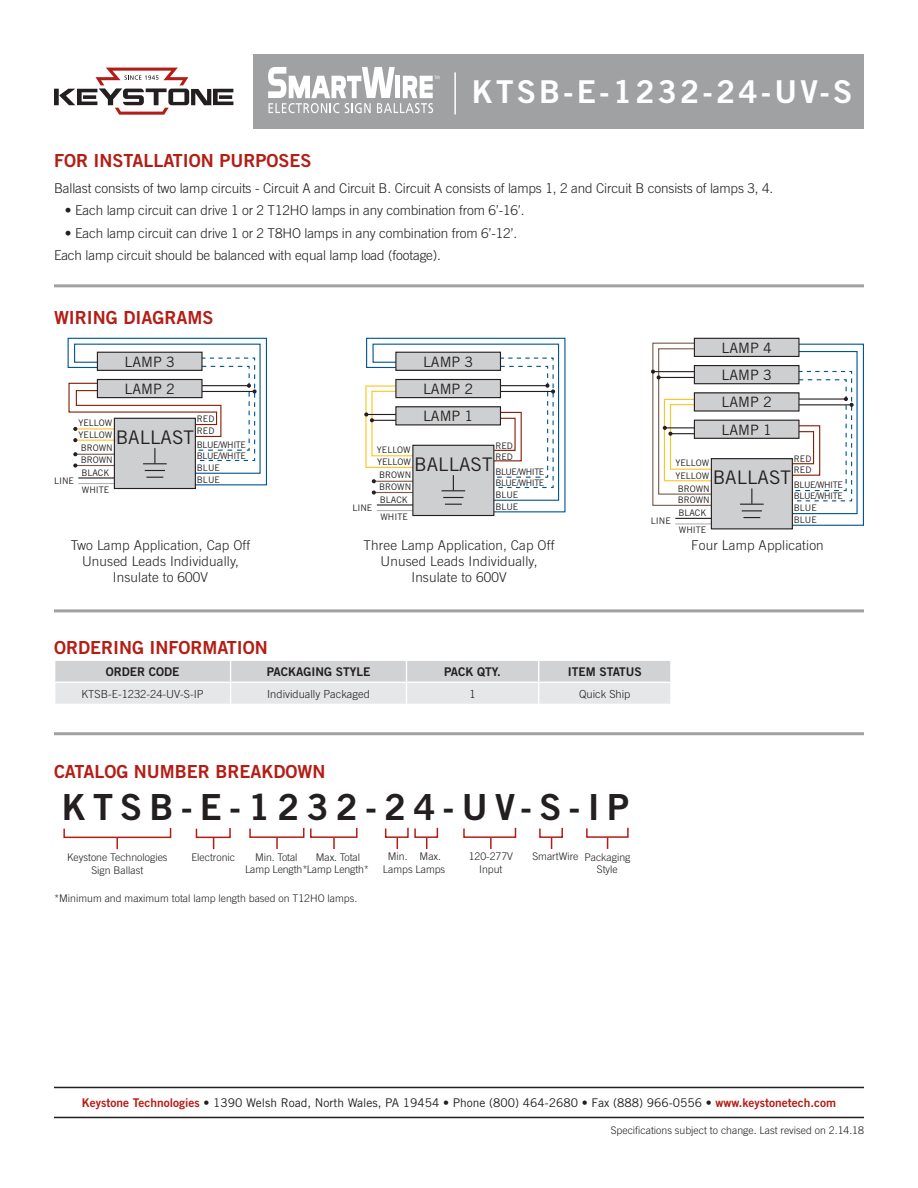
<style>
.page{position:relative;width:918px;height:1188px;background:#fff}
.page>*{position:absolute;margin:0;border:0;box-sizing:border-box;transform-origin:0 0}
.t1{font:36px "Trade Gothic Bold Two";letter-spacing:.2em;color:#231f20}
.t2{font:31.5px "Trade Gothic Bold Two";letter-spacing:.1em;color:#fff}
.t3{font:18.75px "Trade Gothic";color:#231f20}
.t4{font:18px "Trade Gothic Bold Two";color:#b41d15}
.t5{font:14.25px "Trade Gothic";color:#231f20}
.t6{font:300 13.5px "Trade Gothic";letter-spacing:-.01em;color:#231f20}
.t7{font:300 13.5px/16.2px "Trade Gothic";letter-spacing:.01em;color:#231f20;text-align:center}
.t8{font:12px "Trade Gothic";color:#231f20}
.t9{font:12px "Trade Gothic Bold Two";color:#231f20}
.t10{font:300 11.1px "Trade Gothic";color:#231f20}
.t11{font:300 10.5px/12.6px "Trade Gothic";color:#231f20}
.t12{font:9px "Trade Gothic";color:#231f20}
.t13{font:9px "Trade Gothic";letter-spacing:-.05em;color:#231f20}
.s1{font-family:"Trade Gothic Bold Two";color:#b41d15}
.s2{font-family:"Trade Gothic Bold Two"}
</style>
<div class="page">
<hr style="left:54px;top:1117px;width:810px;height:1px;background:#231f20">
<hr style="left:54px;top:1087px;width:810px;height:1px;background:#231f20">
<svg style="left:55px;top:660px;width:616px;height:44px;background:#dddee0"></svg>
<hr style="left:670px;top:683px;width:2px;height:21px;background:#fff">
<hr style="left:54px;top:732px;width:810px;height:3px;background:#a0a1a3">
<hr style="left:54px;top:609px;width:810px;height:3px;background:#a0a1a3">
<hr style="left:54px;top:284px;width:810px;height:3px;background:#a0a1a3">
<svg style="left:63px;top:828px;width:109px;height:21px"></svg>
<svg style="left:195px;top:828px;width:36px;height:21px"></svg>
<svg style="left:586px;top:827px;width:43px;height:22px"></svg>
<svg style="left:249px;top:827px;width:109px;height:22px"></svg>
<svg style="left:384px;top:827px;width:55px;height:22px"></svg>
<svg style="left:463px;top:827px;width:54px;height:22px"></svg>
<svg style="left:539px;top:827px;width:24px;height:22px"></svg>
<div style="left:114px;top:418px;width:82px;height:71px;border:1px solid #231f20"></div>
<svg style="left:67px;top:337px;width:200px;height:149px"></svg>
<div style="left:97px;top:380px;width:105px;height:18px;background:#cecfd1"></div>
<div style="left:97px;top:379px;width:106px;height:19px;border:1px solid #231f20"></div>
<div style="left:97px;top:352px;width:105px;height:18px;background:#cecfd1"></div>
<div style="left:97px;top:352px;width:106px;height:19px;border:1px solid #231f20"></div>
<div style="left:412px;top:445px;width:82px;height:71px;border:1px solid #231f20"></div>
<svg style="left:364px;top:337px;width:202px;height:176px"></svg>
<div style="left:396px;top:380px;width:104px;height:18px;background:#cecfd1"></div>
<div style="left:395px;top:379px;width:106px;height:19px;border:1px solid #231f20"></div>
<div style="left:396px;top:352px;width:104px;height:18px;background:#cecfd1"></div>
<div style="left:395px;top:352px;width:106px;height:19px;border:1px solid #231f20"></div>
<hr style="left:675px;top:518px;width:66px;height:1px;background:#231f20">
<hr style="left:675px;top:523px;width:66px;height:1px;background:#b2b3b7">
<div style="left:694px;top:338px;width:105px;height:18px;background:#cecfd1"></div>
<div style="left:694px;top:338px;width:106px;height:19px;border:1px solid #231f20"></div>
<div style="left:694px;top:420px;width:105px;height:18px;background:#cecfd1"></div>
<div style="left:694px;top:420px;width:106px;height:19px;border:1px solid #231f20"></div>
<div style="left:711px;top:459px;width:81px;height:70px;background:#cecfd1"></div>
<div style="left:711px;top:458px;width:82px;height:71px;border:1px solid #231f20"></div>
<svg style="left:743px;top:517px;width:17px;height:1px"></svg>
<svg style="left:651px;top:342px;width:113px;height:169px"></svg>
<svg style="left:782px;top:343px;width:82px;height:183px"></svg>
<div style="left:694px;top:393px;width:105px;height:18px;background:#cecfd1"></div>
<div style="left:694px;top:392px;width:106px;height:20px;border:1px solid #231f20"></div>
<div style="left:694px;top:366px;width:105px;height:18px;background:#cecfd1"></div>
<div style="left:694px;top:365px;width:106px;height:19px;border:1px solid #231f20"></div>
<svg style="left:54px;top:68px;width:179px;height:47px"></svg>
<div style="left:254px;top:54px;width:610px;height:74px;background:#a0a1a3"></div>
<svg style="left:268px;top:67px;width:171px;height:46px"></svg>
<hr style="left:454px;top:72px;width:2px;height:42px;background:#fff">
<p class="t4" style="left:54px;top:149px;width:259px">FOR INSTALLATION PURPOSES</p>
<p class="t2" style="left:472px;top:73px;width:382px">KTSB-E-1232-24-UV-S</p>
<p class="t6" style="left:54px;top:180px;width:721px">Ballast consists of two lamp circuits - Circuit A and Circuit B. Circuit A consists of lamps 1, 2 and Circuit B consists of lamps 3, 4.</p>
<p class="t6" style="left:65px;top:203px;width:461px">• Each lamp circuit can drive 1 or 2 T12HO lamps in any combination from 6’-16’.</p>
<p class="t6" style="left:65px;top:225px;width:454px">• Each lamp circuit can drive 1 or 2 T8HO lamps in any combination from 6’-12’.</p>
<p class="t6" style="left:54px;top:248px;width:389px">Each lamp circuit should be balanced with equal lamp load (footage).</p>
<p class="t4" style="left:54px;top:307px;width:161px">WIRING DIAGRAMS</p>
<p class="t5" style="left:722px;top:339px;width:52px">LAMP 4</p>
<p class="t5" style="left:125px;top:353px;width:52px">LAMP 3</p>
<p class="t5" style="left:423px;top:353px;width:52px">LAMP 3</p>
<p class="t5" style="left:722px;top:366px;width:52px">LAMP 3</p>
<p class="t5" style="left:125px;top:380px;width:52px">LAMP 2</p>
<p class="t5" style="left:423px;top:380px;width:52px">LAMP 2</p>
<p class="t5" style="left:722px;top:394px;width:52px">LAMP 2</p>
<p class="t12" style="left:197px;top:413px;width:19px">RED</p>
<p class="t12" style="left:197px;top:426px;width:19px">RED</p>
<p class="t12" style="left:78px;top:417px;width:35px">YELLOW</p>
<p class="t12" style="left:79px;top:430px;width:35px">YELLOW</p>
<p class="t3" style="left:116px;top:426px;width:80px">BALLAST</p>
<p class="t13" style="left:197px;top:439px;width:50px">BLUE/WHITE</p>
<p class="t13" style="left:197px;top:450px;width:50px">BLUE/WHITE</p>
<p class="t12" style="left:81px;top:443px;width:34px">BROWN</p>
<p class="t12" style="left:81px;top:454px;width:34px">BROWN</p>
<p class="t12" style="left:197px;top:462px;width:25px">BLUE</p>
<p class="t12" style="left:197px;top:474px;width:25px">BLUE</p>
<p class="t12" style="left:81px;top:467px;width:30px">BLACK</p>
<p class="t12" style="left:54px;top:475px;width:21px">LINE</p>
<p class="t12" style="left:82px;top:484px;width:29px">WHITE</p>
<p class="t5" style="left:423px;top:408px;width:52px">LAMP 1</p>
<p class="t3" style="left:414px;top:453px;width:80px">BALLAST</p>
<p class="t12" style="left:495px;top:440px;width:19px">RED</p>
<p class="t12" style="left:495px;top:451px;width:19px">RED</p>
<p class="t12" style="left:377px;top:444px;width:35px">YELLOW</p>
<p class="t12" style="left:377px;top:457px;width:35px">YELLOW</p>
<p class="t13" style="left:495px;top:466px;width:50px">BLUE/WHITE</p>
<p class="t13" style="left:495px;top:477px;width:50px">BLUE/WHITE</p>
<p class="t12" style="left:379px;top:470px;width:34px">BROWN</p>
<p class="t12" style="left:379px;top:481px;width:34px">BROWN</p>
<p class="t12" style="left:495px;top:489px;width:25px">BLUE</p>
<p class="t12" style="left:495px;top:501px;width:25px">BLUE</p>
<p class="t12" style="left:380px;top:494px;width:30px">BLACK</p>
<p class="t12" style="left:352px;top:502px;width:21px">LINE</p>
<p class="t12" style="left:380px;top:511px;width:29px">WHITE</p>
<p class="t5" style="left:722px;top:421px;width:52px">LAMP 1</p>
<p class="t3" style="left:713px;top:466px;width:80px">BALLAST</p>
<p class="t12" style="left:794px;top:453px;width:19px">RED</p>
<p class="t12" style="left:794px;top:465px;width:19px">RED</p>
<p class="t12" style="left:675px;top:458px;width:35px">YELLOW</p>
<p class="t12" style="left:676px;top:470px;width:35px">YELLOW</p>
<p class="t13" style="left:794px;top:480px;width:50px">BLUE/WHITE</p>
<p class="t13" style="left:794px;top:490px;width:50px">BLUE/WHITE</p>
<p class="t12" style="left:678px;top:483px;width:34px">BROWN</p>
<p class="t12" style="left:678px;top:495px;width:34px">BROWN</p>
<p class="t12" style="left:794px;top:503px;width:25px">BLUE</p>
<p class="t12" style="left:794px;top:514px;width:25px">BLUE</p>
<p class="t12" style="left:678px;top:508px;width:30px">BLACK</p>
<p class="t12" style="left:651px;top:515px;width:21px">LINE</p>
<p class="t12" style="left:679px;top:524px;width:29px">WHITE</p>
<p class="t7" style="left:71px;top:537px;width:181px">Two Lamp Application, Cap Off<br>Unused Leads Individually,</p>
<p class="t7" style="left:113px;top:569px;width:97px">Insulate to 600V</p>
<p class="t7" style="left:364px;top:537px;width:192px">Three Lamp Application, Cap Off<br>Unused Leads Individually,</p>
<p class="t7" style="left:411px;top:569px;width:97px">Insulate to 600V</p>
<p class="t7" style="left:691px;top:537px;width:134px">Four Lamp Application</p>
<p class="t4" style="left:54px;top:636px;width:215px">ORDERING INFORMATION</p>
<p class="t9" style="left:106px;top:664px;width:75px">ORDER CODE</p>
<p class="t9" style="left:267px;top:664px;width:105px">PACKAGING STYLE</p>
<p class="t9" style="left:444px;top:664px;width:58px">PACK QTY.</p>
<p class="t9" style="left:568px;top:664px;width:75px">ITEM STATUS</p>
<p class="t10" style="left:82px;top:687px;width:124px">KTSB-E-1232-24-UV-S-IP</p>
<p class="t10" style="left:267px;top:687px;width:104px">Individually Packaged</p>
<p class="t10" style="left:470px;top:687px;width:8px">1</p>
<p class="t10" style="left:579px;top:687px;width:53px">Quick Ship</p>
<p class="t4" style="left:54px;top:761px;width:273px">CATALOG NUMBER BREAKDOWN</p>
<p class="t1" style="left:62px;top:785px;width:569px">KTSB-E-1232-24-UV-S-IP</p>
<p class="t11" style="left:67px;top:851px;width:102px">Keystone Technologies</p>
<p class="t11" style="left:91px;top:863px;width:53px">Sign Ballast</p>
<p class="t11" style="left:420px;top:850px;width:23px">Max.</p>
<p class="t11" style="left:469px;top:850px;width:46px">120-277V</p>
<p class="t11" style="left:479px;top:863px;width:25px">Input</p>
<p class="t11" style="left:532px;top:850px;width:48px">SmartWire</p>
<p class="t11" style="left:316px;top:851px;width:46px">Max. Total</p>
<p class="t11" style="left:383px;top:850px;width:64px;text-indent:5px">Min.<br>Lamps Lamps</p>
<p class="t11" style="left:191px;top:851px;width:45px">Electronic</p>
<p class="t11" style="left:584px;top:851px;width:48px">Packaging</p>
<p class="t11" style="left:597px;top:863px;width:22px">Style</p>
<p class="t11" style="left:255px;top:851px;width:44px">Min. Total</p>
<p class="t11" style="left:245px;top:863px;width:126px">Lamp Length*Lamp Length*</p>
<p class="t11" style="left:54px;top:891px;width:305px">*Minimum and maximum total lamp length based on T12HO lamps.</p>
<p class="t8" style="left:82px;top:1095px;width:756px"><span class="s1">Keystone Technologies</span> <span class="s2">•</span> 1390 Welsh Road, North Wales, PA 19454 <span class="s2">•</span> Phone (800) 464-2680 <span class="s2">•</span> Fax (888) 966-0556 • <span class="s1">www.keystonetech.com</span></p>
<p class="t11" style="left:611px;top:1124px;width:255px">Specifications subject to change. Last revised on 2.14.18</p>
</div>
